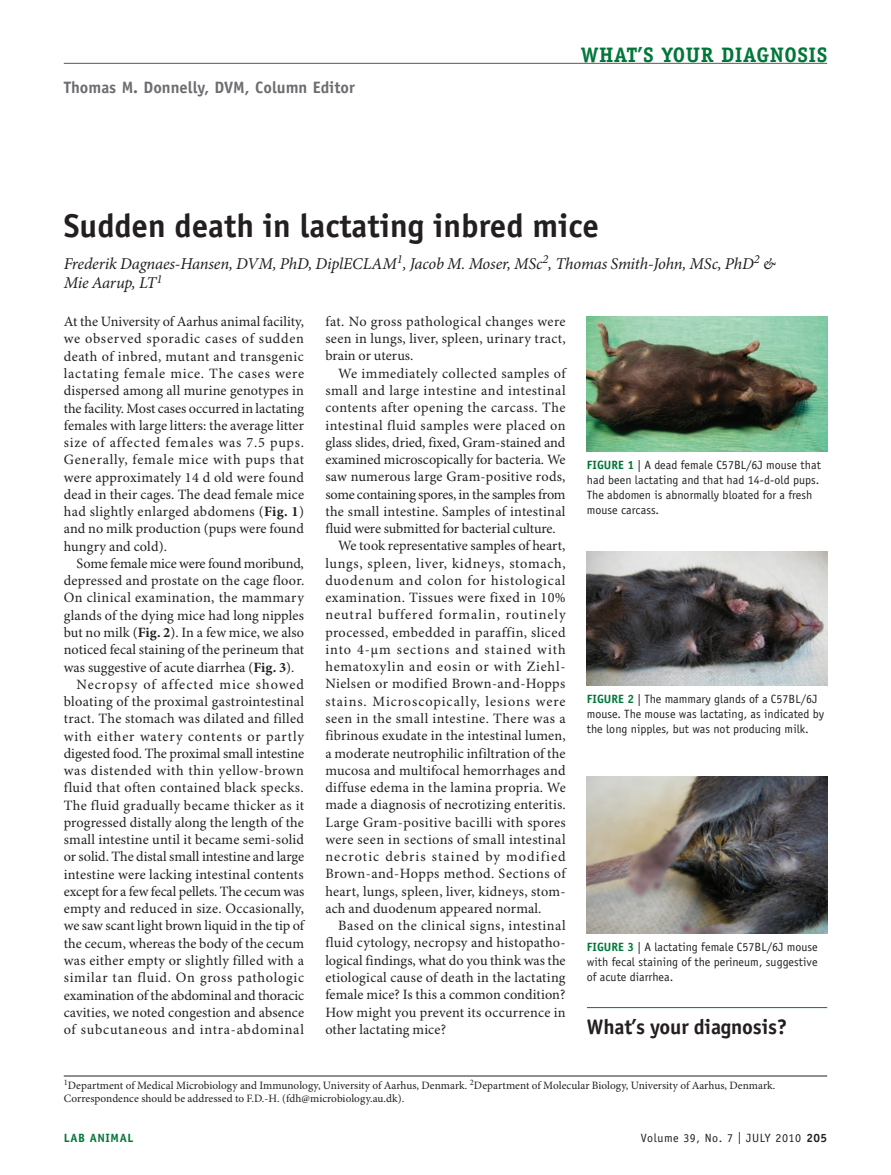
<style>
.page{position:relative;width:891px;height:1175px;background:#fff}
.page>*{position:absolute;margin:0;border:0;box-sizing:border-box;transform-origin:0 0}
.t1{font:700 33px "Officina Sans Std";color:#231f20}
.t2{font:700 21px "Officina Sans Std";letter-spacing:-.01em;color:#231f20}
.t3{font:700 21px "Officina Serif Std";letter-spacing:.025em;color:#007739}
.t4{font:italic 16.5px/19.5px "Minion Pro";letter-spacing:-.01em;color:#231f20}
.t5{font:700 16.5px "Officina Sans Std";color:#6c6d70}
.t6{font:14.25px/17.2px "Minion Pro";letter-spacing:.02em;color:#231f20;text-align:justify}
.t7{font:14.25px "Minion Pro";letter-spacing:-.005em;color:#231f20}
.t8{font:14.25px "Minion Pro";color:#231f20}
.t9{font:14.25px "Minion Pro";letter-spacing:.05em;color:#231f20}
.t10{font:14.25px "Minion Pro";letter-spacing:.07em;color:#231f20}
.t11{font:14.25px "Minion Pro";letter-spacing:-.01em;color:#231f20}
.t12{font:14.25px "Minion Pro";letter-spacing:.055em;color:#231f20}
.t13{font:14.25px "Minion Pro";letter-spacing:-.02em;color:#231f20}
.t14{font:14.25px "Minion Pro";letter-spacing:.065em;color:#231f20}
.t15{font:14.25px "Minion Pro";letter-spacing:.06em;color:#231f20}
.t16{font:14.25px "Minion Pro";letter-spacing:.04em;color:#231f20}
.t17{font:14.25px "Minion Pro";letter-spacing:.075em;color:#231f20}
.t18{font:12px/15px "Officina Sans Std";letter-spacing:.005em;color:#231f20}
.t19{font:12px "Officina Sans Std";letter-spacing:.05em;color:#231f20}
.t20{font:700 12px "Officina Sans Std";letter-spacing:.05em;color:#007739}
.t21{font:11.25px/13.2px "Minion Pro";letter-spacing:.005em;color:#231f20}
.s1{font-weight:700}
.s2{font-weight:700;color:#007739}
.s3{font-family:"Officina Serif Std";font-weight:700}
</style>
<div class="page">
<hr style="left:587px;top:1007px;width:240px;height:1px;background:#007739">
<hr style="left:64px;top:1075px;width:763px;height:1px;background:#231f20">
<img style="left:587px;top:316px;width:240px;height:135px">
<img style="left:587px;top:552px;width:240px;height:134px">
<img style="left:587px;top:776px;width:240px;height:157px">
<hr style="left:64px;top:63px;width:763px;height:1px;background:#57585a">
<p class="t5" style="left:64px;top:77px;width:293px">Thomas M. Donnelly, DVM, Column Editor</p>
<h2 class="t3" style="left:581px;top:41px;width:248px">WHAT’S YOUR DIAGNOSIS</h2>
<h1 class="t1" style="left:64px;top:205px;width:537px">Sudden death in lactating inbred mice</h1>
<p class="t4" style="left:64px;top:254px;width:713px">Frederik Dagnaes-Hansen, DVM, PhD, DiplECLAM<sup>1</sup>, Jacob M. Moser, MSc<sup>2</sup>, Thomas Smith-John, MSc, PhD<sup>2</sup> &amp;<br>Mie Aarup, LT<sup>1</sup></p>
<p class="t6" style="left:64px;top:313px;width:242px">At the University of Aarhus animal facility, we observed sporadic cases of sudden death of inbred, mutant and transgenic lactating female mice. The cases were dispersed among all murine genotypes in the facility. Most cases occurred in lactating females with large litters: the average litter size of affected females was 7.5 pups.<br>Generally, female mice with pups that were approximately 14 d old were found dead in their cages. The dead female mice had slightly enlarged abdomens (<span class="s1">Fig. 1</span>) and no milk production (pups were found hungry and cold).</p>
<p class="t11" style="left:77px;top:555px;width:229px">Some female mice were found moribund,</p>
<p class="t6" style="left:64px;top:572px;width:242px">depressed and prostate on the cage floor.</p>
<p class="t6" style="left:64px;top:590px;width:242px">On clinical examination, the mammary</p>
<p class="t6" style="left:64px;top:607px;width:242px">glands of the dying mice had long nipples</p>
<p class="t6" style="left:64px;top:624px;width:242px">but no milk (<span class="s1">Fig. 2</span>). In a few mice, we also</p>
<p class="t6" style="left:64px;top:641px;width:242px">noticed fecal staining of the perineum that</p>
<p class="t8" style="left:64px;top:658px;width:232px">was suggestive of acute diarrhea (<span class="s1">Fig. 3</span>).</p>
<p class="t10" style="left:77px;top:675px;width:229px">Necropsy of affected mice showed</p>
<p class="t6" style="left:64px;top:693px;width:242px">bloating of the proximal gastrointestinal</p>
<p class="t6" style="left:64px;top:710px;width:242px">tract. The stomach was dilated and filled</p>
<p class="t15" style="left:64px;top:727px;width:242px">with either watery contents or partly</p>
<p class="t7" style="left:64px;top:744px;width:242px">digested food. The proximal small intestine</p>
<p class="t16" style="left:64px;top:762px;width:242px">was distended with thin yellow-brown</p>
<p class="t6" style="left:64px;top:779px;width:242px">fluid that often contained black specks.</p>
<p class="t6" style="left:64px;top:797px;width:242px">The fluid gradually became thicker as it</p>
<p class="t6" style="left:64px;top:814px;width:242px">progressed distally along the length of the</p>
<p class="t6" style="left:64px;top:831px;width:242px">small intestine until it became semi-solid</p>
<p class="t7" style="left:64px;top:848px;width:242px">or solid. The distal small intestine and large</p>
<p class="t6" style="left:64px;top:866px;width:242px">intestine were lacking intestinal contents</p>
<p class="t11" style="left:64px;top:882px;width:242px">except for a few fecal pellets. The cecum was</p>
<p class="t6" style="left:64px;top:900px;width:242px">empty and reduced in size. Occasionally,</p>
<p class="t7" style="left:64px;top:917px;width:242px">we saw scant light brown liquid in the tip of</p>
<p class="t6" style="left:64px;top:935px;width:242px">the cecum, whereas the body of the cecum</p>
<p class="t6" style="left:64px;top:952px;width:242px">was either empty or slightly filled with a</p>
<p class="t9" style="left:64px;top:969px;width:242px">similar tan fluid. On gross pathologic</p>
<p class="t7" style="left:64px;top:986px;width:242px">examination of the abdominal and thoracic</p>
<p class="t6" style="left:64px;top:1004px;width:242px">cavities, we noted congestion and absence</p>
<p class="t9" style="left:64px;top:1021px;width:242px">of subcutaneous and intra-abdominal</p>
<p class="t6" style="left:325px;top:313px;width:242px">fat. No gross pathological changes were seen in lungs, liver, spleen, urinary tract, brain or uterus.</p>
<p class="t6" style="left:338px;top:365px;width:229px">We immediately collected samples of</p>
<p class="t6" style="left:325px;top:382px;width:242px">small and large intestine and intestinal</p>
<p class="t6" style="left:325px;top:400px;width:242px">contents after opening the carcass. The</p>
<p class="t6" style="left:325px;top:417px;width:242px">intestinal fluid samples were placed on</p>
<p class="t7" style="left:325px;top:434px;width:242px">glass slides, dried, fixed, Gram-stained and</p>
<p class="t8" style="left:325px;top:451px;width:242px">examined microscopically for bacteria. We</p>
<p class="t6" style="left:325px;top:469px;width:242px">saw numerous large Gram-positive rods,</p>
<p class="t13" style="left:325px;top:485px;width:242px">some containing spores, in the samples from</p>
<p class="t6" style="left:325px;top:503px;width:242px">the small intestine. Samples of intestinal</p>
<p class="t7" style="left:325px;top:520px;width:232px">fluid were submitted for bacterial culture.</p>
<p class="t7" style="left:338px;top:537px;width:229px">We took representative samples of heart,</p>
<p class="t9" style="left:325px;top:554px;width:242px">lungs, spleen, liver, kidneys, stomach,</p>
<p class="t12" style="left:325px;top:572px;width:242px">duodenum and colon for histological</p>
<p class="t6" style="left:325px;top:589px;width:242px">examination. Tissues were fixed in 10%</p>
<p class="t10" style="left:325px;top:606px;width:242px">neutral buffered formalin, routinely</p>
<p class="t6" style="left:325px;top:624px;width:242px">processed, embedded in paraffin, sliced</p>
<p class="t10" style="left:325px;top:641px;width:242px">into 4-µm sections and stained with</p>
<p class="t12" style="left:325px;top:658px;width:242px">hematoxylin and eosin or with Ziehl-</p>
<p class="t6" style="left:325px;top:676px;width:242px">Nielsen or modified Brown-and-Hopps</p>
<p class="t14" style="left:325px;top:692px;width:242px">stains. Microscopically, lesions were</p>
<p class="t6" style="left:325px;top:710px;width:242px">seen in the small intestine. There was a</p>
<p class="t6" style="left:325px;top:727px;width:242px">fibrinous exudate in the intestinal lumen,</p>
<p class="t6" style="left:325px;top:745px;width:242px">a moderate neutrophilic infiltration of the</p>
<p class="t6" style="left:325px;top:762px;width:242px">mucosa and multifocal hemorrhages and</p>
<p class="t6" style="left:325px;top:779px;width:242px">diffuse edema in the lamina propria. We</p>
<p class="t6" style="left:325px;top:796px;width:242px">made a diagnosis of necrotizing enteritis.</p>
<p class="t6" style="left:325px;top:814px;width:242px">Large Gram-positive bacilli with spores</p>
<p class="t6" style="left:325px;top:831px;width:242px">were seen in sections of small intestinal</p>
<p class="t17" style="left:325px;top:848px;width:242px">necrotic debris stained by modified</p>
<p class="t6" style="left:325px;top:865px;width:242px">Brown-and-Hopps method. Sections of</p>
<p class="t6" style="left:325px;top:883px;width:242px">heart, lungs, spleen, liver, kidneys, stom-</p>
<p class="t6" style="left:325px;top:900px;width:218px">ach and duodenum appeared normal.</p>
<p class="t6" style="left:338px;top:917px;width:229px">Based on the clinical signs, intestinal</p>
<p class="t6" style="left:325px;top:934px;width:242px">fluid cytology, necropsy and histopatho-</p>
<p class="t8" style="left:325px;top:951px;width:242px">logical findings, what do you think was the</p>
<p class="t6" style="left:325px;top:969px;width:242px">etiological cause of death in the lactating</p>
<p class="t6" style="left:325px;top:986px;width:242px">female mice? Is this a common condition?</p>
<p class="t6" style="left:325px;top:1003px;width:242px">How might you prevent its occurrence in</p>
<p class="t6" style="left:325px;top:1021px;width:122px">other lactating mice?</p>
<p class="t18" style="left:587px;top:457px;width:236px"><span class="s2">FIGURE 1</span> | A dead female C57BL/6J mouse that had been lactating and that had 14-d-old pups.<br>The abdomen is abnormally bloated for a fresh mouse carcass.</p>
<p class="t18" style="left:587px;top:691px;width:239px"><span class="s2">FIGURE 2</span> | The mammary glands of a C57BL/6J mouse. The mouse was lactating, as indicated by the long nipples, but was not producing milk.</p>
<p class="t18" style="left:587px;top:939px;width:232px;text-align:justify"><span class="s2">FIGURE 3</span> | A lactating female C57BL/6J mouse with fecal staining of the perineum, suggestive of acute diarrhea.</p>
<h2 class="t2" style="left:587px;top:1013px;width:202px">What’s your diagnosis?</h2>
<p class="t21" style="left:64px;top:1079px;width:713px"><sup>1</sup>Department of Medical Microbiology and Immunology, University of Aarhus, Denmark. <sup>2</sup>Department of Molecular Biology, University of Aarhus, Denmark.<br>Correspondence should be addressed to F.D.-H. (fdh@microbiology.au.dk).</p>
<p class="t20" style="left:64px;top:1130px;width:71px">LAB ANIMAL</p>
<p class="t19" style="left:641px;top:1131px;width:188px">Volume 39, No. 7 | JULY 2010 <span class="s3">205</span></p>
</div>
